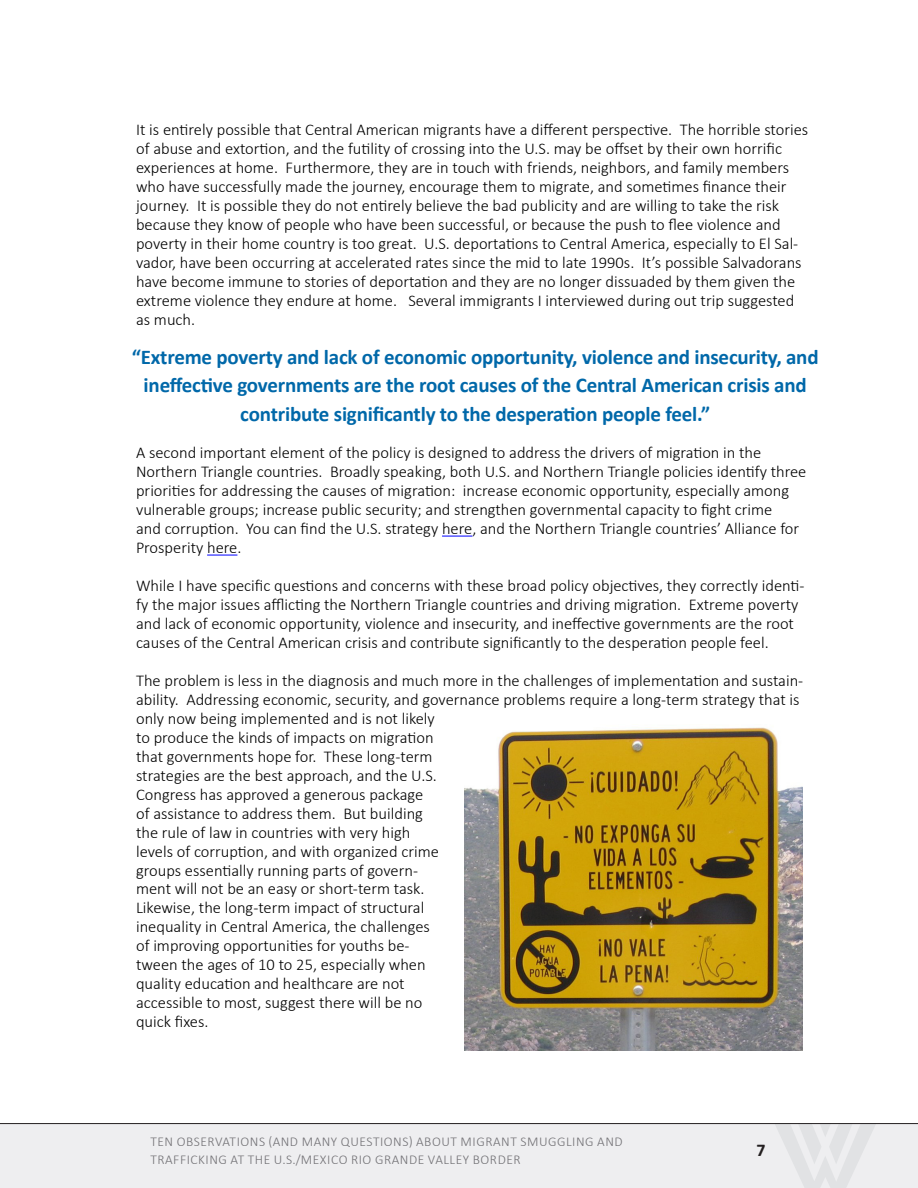
<style>
.page{position:relative;width:918px;height:1188px;background:#fff}
.page>*{position:absolute;margin:0;border:0;box-sizing:border-box;transform-origin:0 0}
.t1{font:700 21px/28.5px "Calibri";letter-spacing:-.01em;color:#0068a9;text-align:center}
.t2{font:700 18px "Calibri";color:#231f20}
.t3{font:300 16.5px/18.9px "Calibri";color:#000}
.t4{font:300 13.5px/18px "Calibri";letter-spacing:.04em;color:#717074}
</style>
<div class="page">
<div style="left:0;top:1124px;width:918px;height:64px;background:#eeeef0"></div>
<svg style="left:774px;top:1124px;width:102px;height:64px"></svg>
<hr style="left:0;top:1123px;width:918px;height:1px;background:#231f20">
<hr style="left:442px;top:536px;width:30px;height:1px;background:#00f">
<hr style="left:207px;top:555px;width:30px;height:1px;background:#00f">
<img style="left:465px;top:727px;width:337px;height:324px">
<p class="t3" style="left:136px;top:120px;width:674px">It is entirely possible that Central American migrants have a different perspective. The horrible stories of abuse and extortion, and the futility of crossing into the U.S. may be offset by their own horrific experiences at home. Furthermore, they are in touch with friends, neighbors, and family members who have successfully made the journey, encourage them to migrate, and sometimes finance their journey. It is possible they do not entirely believe the bad publicity and are willing to take the risk because they know of people who have been successful, or because the push to flee violence and poverty in their home country is too great. U.S. deportations to Central America, especially to El Sal&shy;vador, have been occurring at accelerated rates since the mid to late 1990s. It’s possible Salvadorans have become immune to stories of deportation and they are no longer dissuaded by them given the extreme violence they endure at home. Several immigrants I interviewed during out trip suggested as much.</p>
<p class="t1" style="left:132px;top:342px;width:688px">“Extreme poverty and lack of economic opportunity, violence and insecurity, and ineffective governments are the root causes of the Central American crisis and contribute significantly to the desperation people feel.”</p>
<p class="t3" style="left:136px;top:443px;width:672px">A second important element of the policy is designed to address the drivers of migration in the Northern Triangle countries. Broadly speaking, both U.S. and Northern Triangle policies identify three priorities for addressing the causes of migration: increase economic opportunity, especially among vulnerable groups; increase public security; and strengthen governmental capacity to fight crime<br>and corruption. You can find the U.S. strategy here, and the Northern Triangle countries’ Alliance for Prosperity here.</p>
<p class="t3" style="left:136px;top:576px;width:670px">While I have specific questions and concerns with these broad policy objectives, they correctly identi&shy;fy the major issues afflicting the Northern Triangle countries and driving migration. Extreme poverty and lack of economic opportunity, violence and insecurity, and ineffective governments are the root causes of the Central American crisis and contribute significantly to the desperation people feel.</p>
<p class="t3" style="left:136px;top:671px;width:669px">The problem is less in the diagnosis and much more in the challenges of implementation and sustain&shy;ability. Addressing economic, security, and governance problems require a long-term strategy that is only now being implemented and is not likely<br>to produce the kinds of impacts on migration<br>that governments hope for. These long-term<br>strategies are the best approach, and the U.S.<br>Congress has approved a generous package<br>of assistance to address them. But building<br>the rule of law in countries with very high<br>levels of corruption, and with organized crime<br>groups essentially running parts of govern-<br>ment will not be an easy or short-term task.<br>Likewise, the long-term impact of structural<br>inequality in Central America, the challenges<br>of improving opportunities for youths be-<br>tween the ages of 10 to 25, especially when<br>quality education and healthcare are not<br>accessible to most, suggest there will be no<br>quick fixes.</p>
<p class="t4" style="left:150px;top:1132px;width:474px">TEN OBSERVATIONS (AND MANY QUESTIONS) ABOUT MIGRANT SMUGGLING AND<br>TRAFFICKING AT THE U.S./MEXICO RIO GRANDE VALLEY BORDER</p>
<p class="t2" style="left:757px;top:1139px;width:11px">7</p>
</div>
